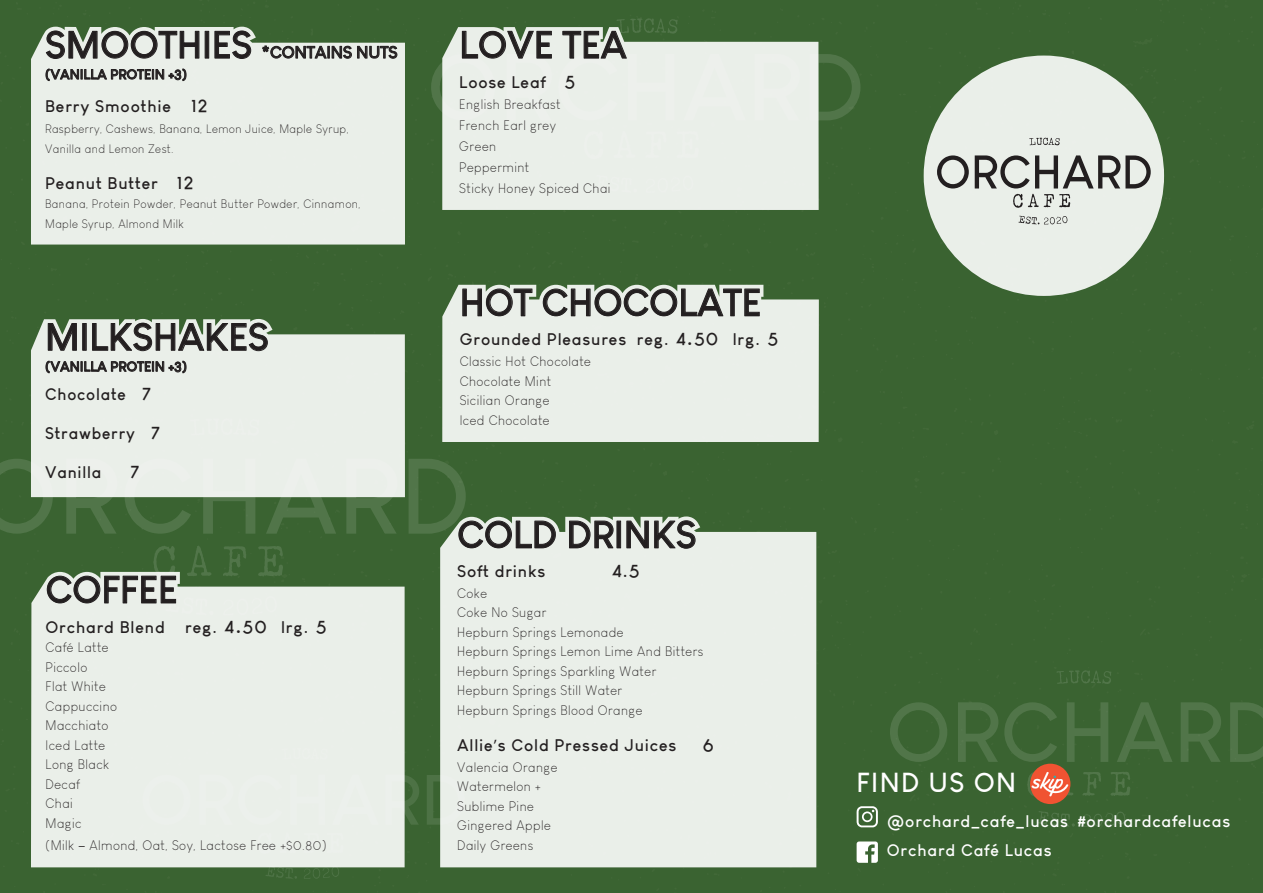
<style>
.page{position:relative;width:1263px;height:893px;background:#3a6331}
.page>*{position:absolute;margin:0;border:0;box-sizing:border-box;transform-origin:0 0}
.t1{font:700 37.5px "Louis George Cafe";color:#231f20}
.t2{font:700 27px "Louis George Cafe";letter-spacing:.05em;color:#fff}
.t3{font:700 18px "Louis George Cafe";color:#231f20}
.t4{font:700 16.5px "Louis George Cafe";letter-spacing:.05em;color:#231f20}
.t5{font:700 16.5px/29.5px "Louis George Cafe";letter-spacing:.05em;color:#fff}
.t6{font:700 16.5px "Louis George Cafe";color:#231f20}
.t7{font:300 13.5px/19.5px "Louis George Cafe";letter-spacing:.035em;color:#231f20}
.t8{font:700 13.5px "Louis George Cafe";letter-spacing:.01em;color:#231f20}
.t9{font:300 12px/19.5px "Louis George Cafe";letter-spacing:.035em;color:#231f20}
.s1{font-size:18px}
.s2{font-size:22.5px}
.s3{font-family:"Myriad Pro";font-weight:400}
</style>
<div class="page">
<svg style="left:819px;top:54px;width:41px;height:66px;background:#416939"></svg>
<svg style="left:890px;top:702px;width:57px;height:60px;background:#426939"></svg>
<svg style="left:958px;top:702px;width:40px;height:60px;background:#456c3d"></svg>
<svg style="left:1004px;top:702px;width:53px;height:60px;background:#416838"></svg>
<svg style="left:1067px;top:702px;width:41px;height:60px;background:#446b3b"></svg>
<svg style="left:1117px;top:702px;width:55px;height:60px;background:#426939"></svg>
<svg style="left:1181px;top:702px;width:40px;height:60px;background:#456c3d"></svg>
<svg style="left:1230px;top:702px;width:33px;height:60px;background:#446b3b"></svg>
<svg style="left:1027px;top:771px;width:7px;height:26px"></svg>
<svg style="left:1066px;top:771px;width:7px;height:25px"></svg>
<svg style="left:1082px;top:772px;width:19px;height:24px"></svg>
<svg style="left:1110px;top:772px;width:20px;height:24px"></svg>
<svg style="left:1037px;top:811px;width:38px;height:16px"></svg>
<svg style="left:1083px;top:811px;width:42px;height:16px"></svg>
<svg style="left:1056px;top:670px;width:55px;height:14px"></svg>
<svg style="left:0;top:459px;width:53px;height:75px;background:#416838"></svg>
<svg style="left:66px;top:497px;width:51px;height:37px;background:#466c3e"></svg>
<svg style="left:125px;top:497px;width:66px;height:37px;background:#426939"></svg>
<svg style="left:203px;top:497px;width:52px;height:37px;background:#446b3c"></svg>
<svg style="left:266px;top:497px;width:70px;height:37px;background:#446b3c"></svg>
<svg style="left:346px;top:497px;width:51px;height:37px;background:#466c3e"></svg>
<svg style="left:223px;top:546px;width:23px;height:26px"></svg>
<svg style="left:258px;top:546px;width:25px;height:26px"></svg>
<svg style="left:405px;top:775px;width:14px;height:50px"></svg>
<svg style="left:427px;top:775px;width:13px;height:50px"></svg>
<svg style="left:265px;top:867px;width:32px;height:12px"></svg>
<svg style="left:304px;top:867px;width:35px;height:12px"></svg>
<div style="left:440px;top:516px;width:376px;height:351px;background:#eaefe9"></div>
<svg style="left:408px;top:459px;width:148px;height:90px;background:#607f59"></svg>
<svg style="left:568px;top:520px;width:128px;height:29px;background:#bec2bd"></svg>
<svg style="left:856px;top:806px;width:22px;height:21px"></svg>
<svg style="left:857px;top:841px;width:21px;height:22px"></svg>
<img style="left:1030px;top:764px;width:40px;height:40px;border-radius:20px">
<div style="left:31px;top:27px;width:374px;height:218px;background:#eaefe9"></div>
<svg style="left:46px;top:30px;width:205px;height:32px;background:#c4c8c2"></svg>
<svg style="left:262px;top:45px;width:136px;height:14px;background:#a1a39f"></svg>
<svg style="left:45px;top:68px;width:142px;height:14px;background:#a3a5a1"></svg>
<div style="left:31px;top:319px;width:374px;height:178px;background:#eaefe9"></div>
<svg style="left:47px;top:322px;width:221px;height:32px;background:#c1c6c0"></svg>
<svg style="left:45px;top:360px;width:142px;height:14px;background:#a3a5a1"></svg>
<div style="left:31px;top:572px;width:374px;height:295px;background:#eaefe9"></div>
<svg style="left:47px;top:546px;width:166px;height:69px;background:#92a68e"></svg>
<div style="left:442px;top:27px;width:377px;height:183px;background:#eaefe9"></div>
<svg style="left:431px;top:30px;width:121px;height:90px;background:#ced6cc"></svg>
<svg style="left:558px;top:18px;width:120px;height:102px;background:#c9d3c6"></svg>
<div style="left:442px;top:285px;width:377px;height:157px;background:#eaefe9"></div>
<svg style="left:462px;top:288px;width:71px;height:29px;background:#c4c8c3"></svg>
<svg style="left:543px;top:288px;width:217px;height:29px;background:#c5c8c3"></svg>
<div style="left:924px;top:56px;width:240px;height:240px;background:#eaefe9;border-radius:50%"></div>
<svg style="left:937px;top:155px;width:32px;height:33px"></svg>
<svg style="left:975px;top:155px;width:176px;height:33px"></svg>
<svg style="left:1013px;top:194px;width:57px;height:14px"></svg>
<svg style="left:1018px;top:216px;width:49px;height:8px"></svg>
<svg style="left:1029px;top:138px;width:31px;height:7px"></svg>
<h1 class="t1" style="left:45px;top:21px;width:208px">SMOOTHIES</h1>
<p class="t6" style="left:261px;top:42px;width:138px">*CONTAINS NUTS</p>
<p class="t8" style="left:45px;top:66px;width:143px">(VANILLA PROTEIN +3)</p>
<p class="t4" style="left:45px;top:96px;width:164px">Berry Smoothie <span class="s1">12</span></p>
<p class="t9" style="left:45px;top:119px;width:305px">Raspberry, Cashews, Banana, Lemon Juice, Maple Syrup,<br>Vanilla and Lemon Zest.</p>
<p class="t4" style="left:45px;top:172px;width:150px">Peanut Butter <span class="s1">12</span></p>
<p class="t9" style="left:45px;top:194px;width:317px">Banana, Protein Powder, Peanut Butter Powder, Cinnamon,<br>Maple Syrup, Almond Milk</p>
<h1 class="t1" style="left:45px;top:313px;width:225px">MILKSHAKES</h1>
<p class="t8" style="left:45px;top:358px;width:143px">(VANILLA PROTEIN +3)</p>
<p class="t4" style="left:45px;top:384px;width:107px">Chocolate <span class="s1">7</span></p>
<p class="t4" style="left:45px;top:423px;width:116px">Strawberry <span class="s1">7</span></p>
<p class="t4" style="left:45px;top:462px;width:58px">Vanilla</p>
<h3 class="t3" style="left:131px;top:461px;width:10px">7</h3>
<h1 class="t1" style="left:46px;top:566px;width:133px">COFFEE</h1>
<p class="t4" style="left:46px;top:616px;width:283px">Orchard Blend reg. <span class="s1">4</span><span class="s2">.</span><span class="s1">50</span> lrg. <span class="s1">5</span></p>
<p class="t7" style="left:46px;top:638px;width:73px">Café Latte<br>Piccolo<br>Flat White<br>Cappuccino<br>Macchiato<br>Iced Latte<br>Long Black<br>Decaf<br>Chai<br>Magic</p>
<p class="t7" style="left:46px;top:836px;width:282px">(Milk <span class="s3">–</span> Almond, Oat, Soy, Lactose Free +$0.80)</p>
<h1 class="t1" style="left:459px;top:21px;width:169px">LOVE TEA</h1>
<p class="t4" style="left:459px;top:71px;width:118px">Loose Leaf <span class="s1">5</span></p>
<p class="t7" style="left:459px;top:94px;width:153px;line-height:21px">English Breakfast<br>French Earl grey<br>Green<br>Peppermint<br>Sticky Honey Spiced Chai</p>
<h1 class="t1" style="left:460px;top:279px;width:303px">HOT CHOCOLATE</h1>
<p class="t4" style="left:460px;top:329px;width:320px">Grounded Pleasures reg. <span class="s1">4</span><span class="s2">.</span><span class="s1">50</span> lrg. <span class="s1">5</span></p>
<p class="t7" style="left:460px;top:352px;width:133px">Classic Hot Chocolate<br>Chocolate Mint<br>Sicilian Orange<br>Iced Chocolate</p>
<h1 class="t1" style="left:457px;top:511px;width:241px">COLD DRINKS</h1>
<p class="t4" style="left:457px;top:560px;width:90px">Soft drinks</p>
<h3 class="t3" style="left:612px;top:559px;width:29px">4.5</h3>
<p class="t7" style="left:457px;top:583px;width:248px">Coke<br>Coke No Sugar<br>Hepburn Springs Lemonade<br>Hepburn Springs Lemon Lime And Bitters<br>Hepburn Springs Sparkling Water<br>Hepburn Springs Still Water<br>Hepburn Springs Blood Orange</p>
<p class="t4" style="left:457px;top:734px;width:258px">Allie<span class="s3">’</span>s Cold Pressed Juices <span class="s1">6</span></p>
<p class="t7" style="left:457px;top:757px;width:102px">Valencia Orange<br>Watermelon +<br>Sublime Pine<br>Gingered Apple<br>Daily Greens</p>
<h2 class="t2" style="left:856px;top:766px;width:161px">FIND US ON</h2>
<p class="t5" style="left:887px;top:806px;width:183px">@orchard_cafe_lucas<br>Orchard Café Lucas</p>
<p class="t5" style="left:1078px;top:806px;width:154px">#orchardcafelucas</p>
</div>
